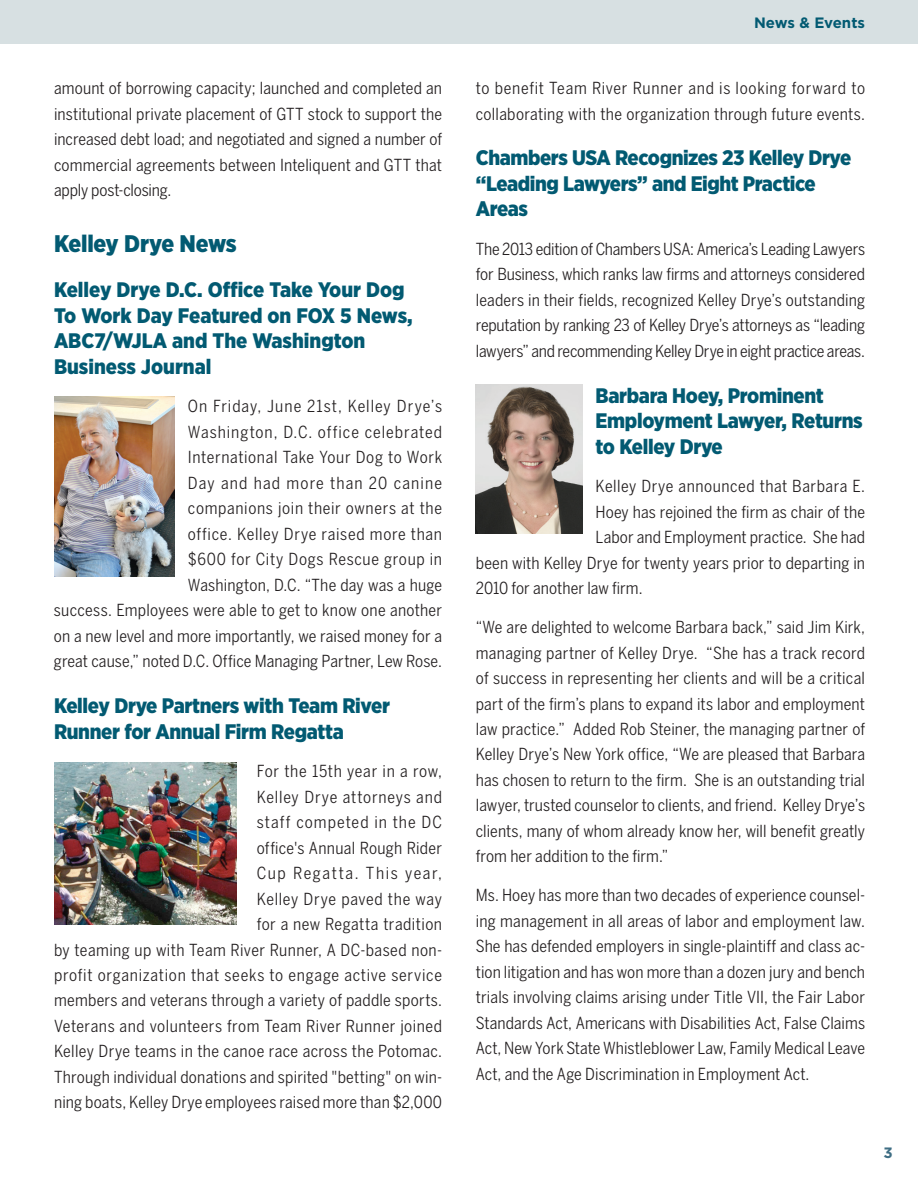
<style>
.page{position:relative;width:918px;height:1188px;background:#fff}
.page>*{position:absolute;margin:0;border:0;box-sizing:border-box;transform-origin:0 0}
.t1{font:900 24px "Gotham Narrow";letter-spacing:-.01em;color:#025a72}
.t2{font:900 21px/25.5px "Gotham Narrow";letter-spacing:-.015em;color:#025a72}
.t3{font:16.5px/25.5px "Benton Sans Cond";letter-spacing:.015em;color:#231f20;text-align:justify}
.t4{font:16.5px "Benton Sans Cond";letter-spacing:.035em;color:#231f20}
.t5{font:700 15px "Gotham";letter-spacing:-.005em;color:#025a72}
.t6{font:700 15px "Gotham";color:#3f6e84}
</style>
<div class="page">
<div style="left:0;top:0;width:918px;height:44px;background:#d7e0e2"></div>
<img style="left:54px;top:397px;width:120px;height:180px">
<img style="left:54px;top:762px;width:182px;height:162px">
<img style="left:476px;top:384px;width:106px;height:149px">
<p class="t3" style="left:54px;top:75px;width:390px">amount of borrowing capacity; launched and completed an institutional private placement of GTT stock to support the increased debt load; and negotiated and signed a number of commercial agreements between Inteliquent and GTT that apply post-closing.</p>
<h1 class="t1" style="left:54px;top:227px;width:184px">Kelley Drye News</h1>
<p class="t2" style="left:54px;top:277px;width:360px">Kelley Drye D.C. Office Take Your Dog<br>To Work Day Featured on FOX 5 News,<br>ABC7/WJLA and The Washington<br>Business Journal</p>
<p class="t3" style="left:54px;top:393px;width:390px;text-align:right">On Friday, June 21st, Kelley Drye’s<br>Washington, D.C. office celebrated<br>International Take Your Dog to Work<br>Day and had more than 20 canine<br>companions join their owners at the<br>office. Kelley Drye raised more than<br>$600 for City Dogs Rescue group in<br>Washington, D.C. “The day was a huge<br>success. Employees were able to get to know one another on a new level and more importantly, we raised money for a great cause,” noted D.C. Office Managing Partner, Lew Rose.</p>
<p class="t2" style="left:54px;top:693px;width:338px">Kelley Drye Partners with Team River<br>Runner for Annual Firm Regatta</p>
<p class="t3" style="left:54px;top:758px;width:390px;text-align:right">For the 15th year in a row,<br>Kelley Drye attorneys and<br>staff competed in the DC<br>office's Annual Rough Rider<br>Cup Regatta. This year,<br>Kelley Drye paved the way<br>for a new Regatta tradition<br>by teaming up with Team River Runner, A DC-based non&shy;profit organization that seeks to engage active service members and veterans through a variety of paddle sports.<br>Veterans and volunteers from Team River Runner joined Kelley Drye teams in the canoe race across the Potomac.<br>Through individual donations and spirited "betting" on win&shy;ning boats, Kelley Drye employees raised more than $2,000</p>
<p class="t5" style="left:754px;top:12px;width:113px">News &amp; Events</p>
<p class="t3" style="left:476px;top:75px;width:391px">to benefit Team River Runner and is looking forward to collaborating with the organization through future events.</p>
<p class="t2" style="left:476px;top:145px;width:377px">Chambers USA Recognizes 23 Kelley Drye “Leading Lawyers” and Eight Practice<br>Areas</p>
<p class="t3" style="left:476px;top:236px;width:391px">The 2013 edition of Chambers USA: America’s Leading Lawyers for Business, which ranks law firms and attorneys considered leaders in their fields, recognized Kelley Drye’s outstanding reputation by ranking 23 of Kelley Drye’s attorneys as “leading lawyers” and recommending Kelley Drye in eight practice areas.</p>
<p class="t2" style="left:596px;top:382px;width:269px">Barbara Hoey, Prominent<br>Employment Lawyer, Returns to Kelley Drye</p>
<p class="t4" style="left:596px;top:476px;width:271px">Kelley Drye announced that Barbara E.</p>
<p class="t3" style="left:596px;top:499px;width:271px">Hoey has rejoined the firm as chair of the</p>
<p class="t3" style="left:596px;top:524px;width:271px">Labor and Employment practice. She had</p>
<p class="t3" style="left:476px;top:550px;width:391px">been with Kelley Drye for twenty years prior to departing in</p>
<p class="t3" style="left:476px;top:575px;width:168px">2010 for another law firm.</p>
<p class="t3" style="left:476px;top:614px;width:391px">“We are delighted to welcome Barbara back,” said Jim Kirk, managing partner of Kelley Drye. “She has a track record of success in representing her clients and will be a critical part of the firm’s plans to expand its labor and employment law practice.” Added Rob Steiner, the managing partner of Kelley Drye’s New York office, “We are pleased that Barbara has chosen to return to the firm. She is an outstanding trial lawyer, trusted counselor to clients, and friend. Kelley Drye’s clients, many of whom already know her, will benefit greatly from her addition to the firm.”</p>
<p class="t3" style="left:476px;top:883px;width:391px">Ms. Hoey has more than two decades of experience counsel&shy;ing management in all areas of labor and employment law.<br>She has defended employers in single-plaintiff and class ac&shy;tion litigation and has won more than a dozen jury and bench trials involving claims arising under Title VII, the Fair Labor Standards Act, Americans with Disabilities Act, False Claims Act, New York State Whistleblower Law, Family Medical Leave Act, and the Age Discrimination in Employment Act.</p>
<p class="t6" style="left:883px;top:1143px;width:11px">3</p>
</div>
